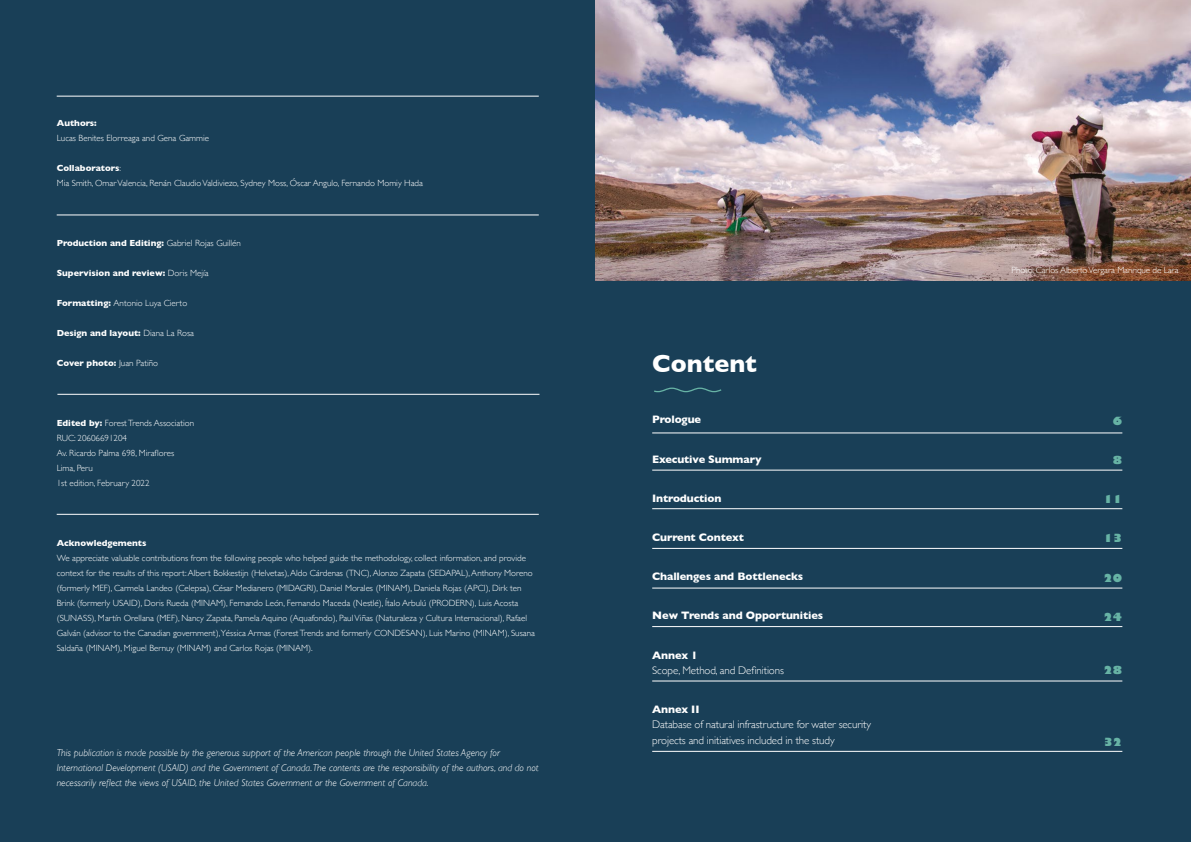
<style>
.page{position:relative;width:1191px;height:842px;background:#193f57}
.page>*{position:absolute;margin:0;border:0;box-sizing:border-box;transform-origin:0 0}
.t1{font:700 25px "Gill Sans";color:#fff}
.t2{font:300 11px/15.2px "Gill Sans";letter-spacing:-.01em;color:#fff}
.t3{font:700 11px "Gill Sans";letter-spacing:-.01em;color:#fff}
.t4{font:800 11px "Gill Sans";letter-spacing:-.01em;color:#67b3a5}
.t5{font:italic 300 10px/15px "Gill Sans";color:#fff}
.t6{font:300 9px/15px "Gill Sans";color:#fff}
.t7{font:700 9px "Gill Sans";color:#fff}
.s1{font-weight:700}
.s2{font-weight:300}
</style>
<div class="page">
<hr style="left:57px;top:96px;width:482px;height:1px;background:#fff">
<hr style="left:57px;top:215px;width:482px;height:1px;background:#fff">
<hr style="left:57px;top:394px;width:482px;height:1px;background:#fff">
<hr style="left:57px;top:514px;width:482px;height:1px;background:#fff">
<svg style="left:654px;top:388px;width:67px;height:4px"></svg>
<hr style="left:652px;top:433px;width:470px;height:1px;background:#fff">
<hr style="left:652px;top:470px;width:470px;height:1px;background:#fff">
<hr style="left:652px;top:508px;width:470px;height:1px;background:#fff">
<hr style="left:652px;top:548px;width:470px;height:1px;background:#fff">
<hr style="left:652px;top:588px;width:470px;height:1px;background:#fff">
<hr style="left:652px;top:626px;width:470px;height:1px;background:#fff">
<hr style="left:652px;top:681px;width:470px;height:1px;background:#fff">
<hr style="left:652px;top:751px;width:470px;height:1px;background:#fff">
<img style="left:595px;top:0;width:596px;height:281px">
<p class="t7" style="left:57px;top:116px;width:42px">Authors:</p>
<p class="t6" style="left:57px;top:130px;width:154px">Lucas Benites Elorreaga and Gena Gammie</p>
<p class="t6" style="left:57px;top:160px;width:368px"><span class="s1">Collaborators</span>:<br>Mia Smith, Omar Valencia, Renán Claudio Valdiviezo, Sydney Moss, Óscar Angulo, Fernando Momiy Hada</p>
<p class="t7" style="left:57px;top:236px;width:186px">Production and Editing: <span class="s2">Gabriel Rojas Guillén</span></p>
<p class="t7" style="left:57px;top:266px;width:153px">Supervision and review: <span class="s2">Doris Mejía</span></p>
<p class="t6" style="left:57px;top:295px;width:132px"><span class="s1">Formatting:</span> Antonio Luya Cierto</p>
<p class="t7" style="left:57px;top:326px;width:139px">Design and layout: <span class="s2">Diana La Rosa</span></p>
<p class="t7" style="left:57px;top:356px;width:103px">Cover photo: <span class="s2">Juan Patiño</span></p>
<p class="t6" style="left:57px;top:415px;width:139px"><span class="s1">Edited by:</span> Forest Trends Association<br>RUC: 20606691204<br>Av. Ricardo Palma 698, Miraflores<br>Lima, Peru<br>1st edition, February 2022</p>
<p class="t7" style="left:57px;top:536px;width:91px">Acknowledgements</p>
<p class="t6" style="left:57px;top:550px;width:480px">We appreciate valuable contributions from the following people who helped guide the methodology, collect information, and provide context for the results of this report: Albert Bokkestijn (Helvetas), Aldo Cárdenas (TNC), Alonzo Zapata (SEDAPAL), Anthony Moreno (formerly MEF), Carmela Landeo (Celepsa), César Medianero (MIDAGRI), Daniel Morales (MINAM), Daniela Rojas (APCI), Dirk ten Brink (formerly USAID), Doris Rueda (MINAM), Fernando León, Fernando Maceda (Nestlé), Ítalo Arbulú (PRODERN), Luis Acosta (SUNASS), Martín Orellana (MEF), Nancy Zapata, Pamela Aquino (Aquafondo), Paul Viñas (Naturaleza y Cultura Internacional), Rafael Galván (advisor to the Canadian government),Yéssica Armas (Forest Trends and formerly CONDESAN), Luis Marino (MINAM), Susana Saldaña (MINAM), Miguel Bernuy (MINAM) and Carlos Rojas (MINAM).</p>
<p class="t5" style="left:57px;top:745px;width:483px">This publication is made possible by the generous support of the American people through the United States Agency for<br>International Development (USAID) and the Government of Canada. The contents are the responsibility of the authors, and do not necessarily reflect the views of USAID, the United States Government or the Government of Canada.</p>
<h1 class="t1" style="left:652px;top:344px;width:106px">Content</h1>
<p class="t3" style="left:652px;top:411px;width:50px">Prologue</p>
<p class="t3" style="left:652px;top:450px;width:111px">Executive Summary</p>
<p class="t3" style="left:652px;top:489px;width:71px">Introduction</p>
<p class="t3" style="left:652px;top:529px;width:93px">Current Context</p>
<p class="t3" style="left:652px;top:568px;width:152px">Challenges and Bottlenecks</p>
<p class="t3" style="left:652px;top:607px;width:172px">New Trends and Opportunities</p>
<p class="t3" style="left:652px;top:646px;width:47px">Annex 1</p>
<p class="t2" style="left:652px;top:662px;width:133px">Scope, Method, and Definitions</p>
<p class="t3" style="left:652px;top:701px;width:49px">Annex II</p>
<p class="t2" style="left:652px;top:716px;width:220px">Database of natural infrastructure for water security projects and initiatives included in the study</p>
<p class="t6" style="left:1011px;top:262px;width:169px">Photo: Carlos Alberto Vergara Manrique de Lara</p>
<p class="t4" style="left:1112px;top:412px;width:11px">6</p>
<p class="t4" style="left:1112px;top:451px;width:11px">8</p>
<p class="t4" style="left:1103px;top:490px;width:20px">11</p>
<p class="t4" style="left:1103px;top:530px;width:20px">13</p>
<p class="t4" style="left:1103px;top:569px;width:20px">20</p>
<p class="t4" style="left:1103px;top:608px;width:20px">24</p>
<p class="t4" style="left:1103px;top:661px;width:20px">28</p>
<p class="t4" style="left:1103px;top:734px;width:20px">32</p>
</div>
